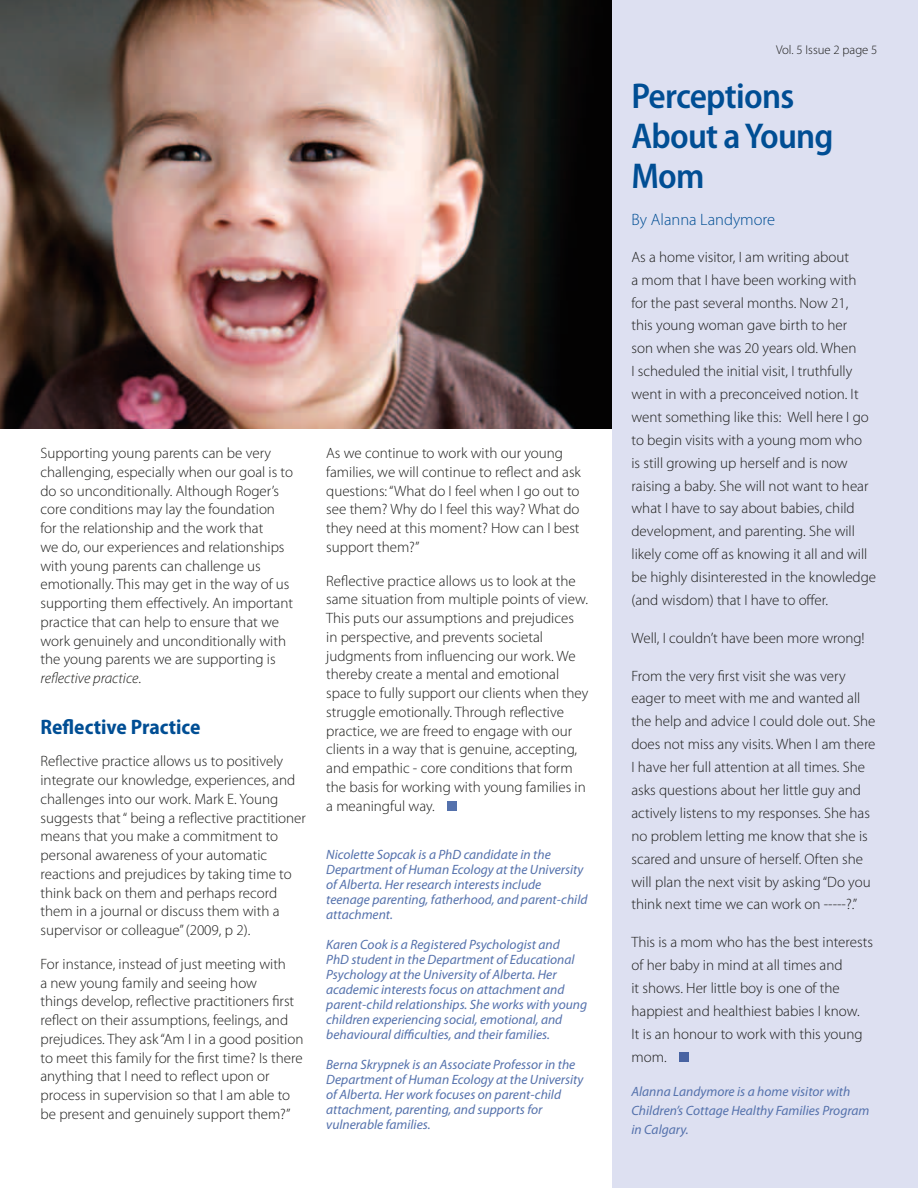
<style>
.page{position:relative;width:918px;height:1188px;background:#fff}
.page>*{position:absolute;margin:0;border:0;box-sizing:border-box;transform-origin:0 0}
.t1{font:600 semi-condensed 36px/40.2px "Myriad Pro";letter-spacing:-.02em;color:#004e94}
.t2{font:700 semi-condensed 21px "Myriad Pro";color:#004e94}
.t3{font:300 16.5px "Myriad Pro";color:#004e94}
.t4{font:300 15px/18.8px "Myriad Pro";color:#1c1c1a}
.t5{font:italic 13.5px/15px "Myriad Pro";color:#5471ac}
.t6{font:300 12.75px "Myriad Pro";color:#1c1c1a}
.s1{font-style:italic}
</style>
<div class="page">
<div style="left:612px;top:0;width:306px;height:1188px;background:#dde0f1"></div>
<div style="left:679px;top:1052px;width:10px;height:10px;background:#4863a2"></div>
<div style="left:447px;top:801px;width:10px;height:10px;background:#5471ac"></div>
<img style="left:0;top:0;width:612px;height:429px">
<p class="t4" style="left:40px;top:444px;width:254px">Supporting young parents can be very challenging, especially when our goal is to do so unconditionally. Although Roger’s core conditions may lay the foundation for the relationship and the work that<br>we do, our experiences and relationships with young parents can challenge us emotionally. This may get in the way of us supporting them effectively. An important practice that can help to ensure that we work genuinely and unconditionally with the young parents we are supporting is <span class="s1">reflective practice</span>.</p>
<h2 class="t2" style="left:40px;top:715px;width:161px">Reflective Practice</h2>
<p class="t4" style="left:40px;top:752px;width:267px">Reflective practice allows us to positively integrate our knowledge, experiences, and challenges into our work. Mark E. Young suggests that “ being a reflective practitioner means that you make a commitment to personal awareness of your automatic reactions and prejudices by taking time to think back on them and perhaps record them in a journal or discuss them with a supervisor or colleague” (2009, p 2).</p>
<p class="t4" style="left:40px;top:955px;width:264px">For instance, instead of just meeting with<br>a new young family and seeing how<br>things develop, reflective practitioners first reflect on their assumptions, feelings, and prejudices. They ask “Am I in a good position to meet this family for the first time? Is there anything that I need to reflect upon or process in supervision so that I am able to be present and genuinely support them?”</p>
<p class="t4" style="left:326px;top:444px;width:256px">As we continue to work with our young families, we will continue to reflect and ask questions: “What do I feel when I go out to see them? Why do I feel this way? What do they need at this moment? How can I best support them?”</p>
<p class="t4" style="left:326px;top:571px;width:264px">Reflective practice allows us to look at the same situation from multiple points of view.<br>This puts our assumptions and prejudices in perspective, and prevents societal judgments from influencing our work. We thereby create a mental and emotional space to fully support our clients when they struggle emotionally. Through reflective practice, we are freed to engage with our clients in a way that is genuine, accepting, and empathic - core conditions that form the basis for working with young families in a meaningful way.</p>
<p class="t5" style="left:326px;top:847px;width:263px">Nicolette Sopcak is a PhD candidate in the Department of Human Ecology at the University of Alberta. Her research interests include teenage parenting, fatherhood, and parent-child attachment.</p>
<p class="t5" style="left:326px;top:937px;width:263px">Karen Cook is a Registered Psychologist and<br>PhD student in the Department of Educational Psychology at the University of Alberta. Her academic interests focus on attachment and parent-child relationships. She works with young children experiencing social, emotional, and behavioural difficulties, and their families.</p>
<p class="t5" style="left:326px;top:1057px;width:259px">Berna Skrypnek is an Associate Professor in the Department of Human Ecology at the University of Alberta. Her work focuses on parent-child attachment, parenting, and supports for vulnerable families.</p>
<p class="t6" style="left:776px;top:43px;width:103px">Vol. 5 Issue 2 page 5</p>
<h1 class="t1" style="left:632px;top:76px;width:204px">Perceptions<br>About a Young<br>Mom</h1>
<p class="t3" style="left:632px;top:211px;width:145px">By Alanna Landymore</p>
<p class="t4" style="left:632px;top:246px;width:246px;line-height:22.8px">As a home visitor, I am writing about<br>a mom that I have been working with for the past several months. Now 21,<br>this young woman gave birth to her<br>son when she was 20 years old. When<br>I scheduled the initial visit, I truthfully went in with a preconceived notion. It went something like this: Well here I go to begin visits with a young mom who<br>is still growing up herself and is now raising a baby. She will not want to hear what I have to say about babies, child development, and parenting. She will likely come off as knowing it all and will be highly disinterested in the knowledge (and wisdom) that I have to offer.</p>
<p class="t4" style="left:632px;top:629px;width:235px">Well, I couldn’t have been more wrong!</p>
<p class="t4" style="left:632px;top:664px;width:246px;line-height:23px">From the very first visit she was very eager to meet with me and wanted all the help and advice I could dole out. She does not miss any visits. When I am there I have her full attention at all times. She asks questions about her little guy and actively listens to my responses. She has no problem letting me know that she is scared and unsure of herself. Often she will plan the next visit by asking “Do you think next time we can work on -----?.”</p>
<p class="t4" style="left:632px;top:931px;width:243px;line-height:23px">This is a mom who has the best interests of her baby in mind at all times and<br>it shows. Her little boy is one of the happiest and healthiest babies I know.<br>It is an honour to work with this young mom.</p>
<p class="t5" style="left:632px;top:1081px;width:240px;line-height:19.2px">Alanna Landymore is a home visitor with<br>Children’s Cottage Healthy Families Program in Calgary.</p>
</div>
